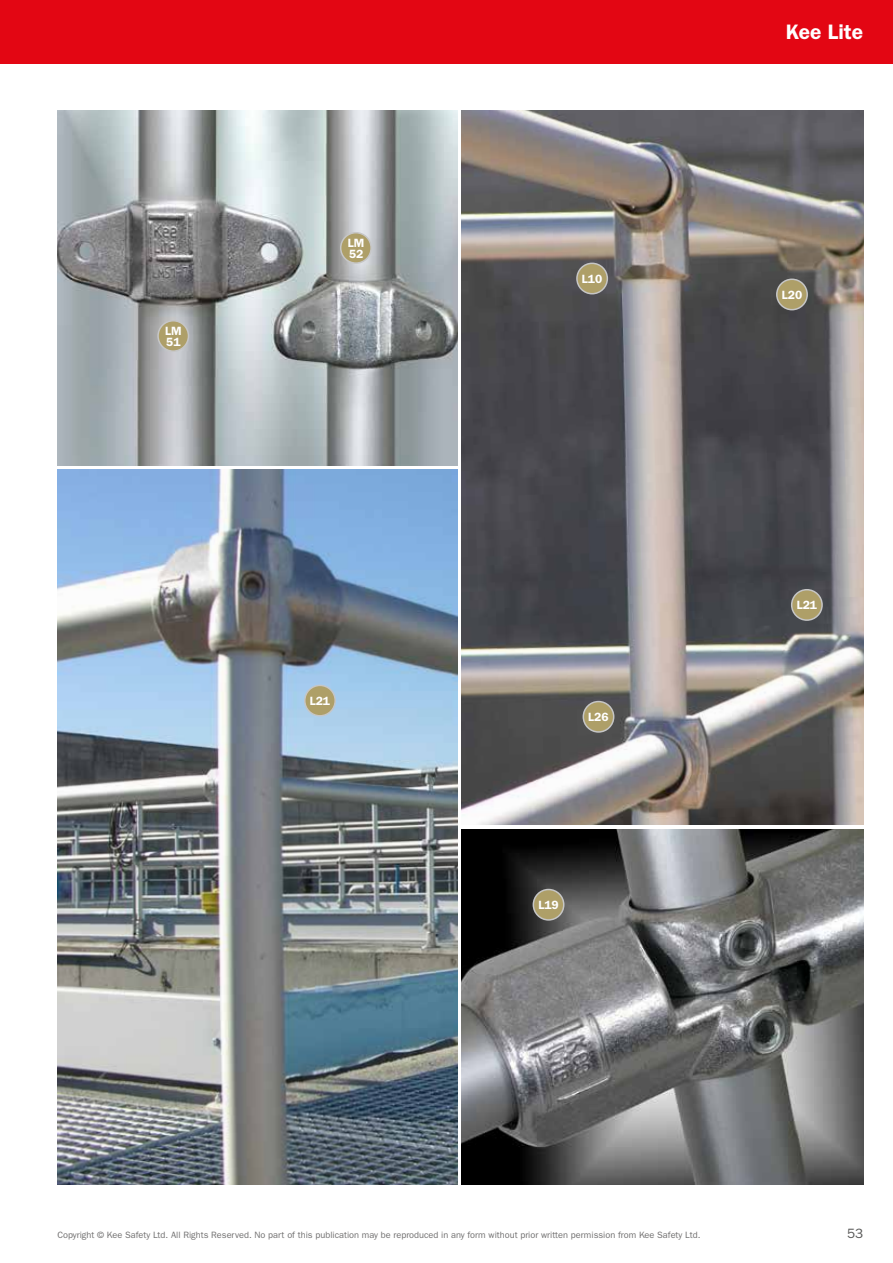
<style>
.page{position:relative;width:893px;height:1263px;background:#fff}
.page>*{position:absolute;margin:0;border:0;box-sizing:border-box;transform-origin:0 0}
.t1{font:600 21px "ITC Franklin Gothic Std";color:#fff}
.t2{font:13.5px "ITC Franklin Gothic Std";color:#575756}
.t3{font:600 12px/10.5px "ITC Franklin Gothic Std";color:#fff}
.t4{font:9.15px "ITC Franklin Gothic Std";color:#706f6f}
</style>
<div class="page">
<div style="left:0;top:0;width:893px;height:64px;background:#e30613"></div>
<img style="left:57px;top:111px;width:400px;height:355px">
<img style="left:461px;top:111px;width:402px;height:713px">
<img style="left:57px;top:470px;width:400px;height:714px">
<img style="left:461px;top:829px;width:402px;height:355px">
<div style="left:305px;top:685px;width:30px;height:31px;background:#ae9f68;border-radius:50%"></div>
<div style="left:304px;top:685px;width:32px;height:31px;border:2px solid #c6c6c6;border-radius:50%"></div>
<div style="left:583px;top:701px;width:31px;height:31px;background:#ae9f68;border-radius:50%"></div>
<div style="left:583px;top:701px;width:31px;height:32px;border:2px solid #c6c6c6;border-radius:50%"></div>
<div style="left:533px;top:889px;width:31px;height:31px;background:#ae9f68;border-radius:50%"></div>
<div style="left:533px;top:889px;width:31px;height:32px;border:2px solid #c6c6c6;border-radius:50%"></div>
<div style="left:777px;top:279px;width:30px;height:31px;background:#ae9f68;border-radius:50%"></div>
<div style="left:776px;top:279px;width:32px;height:31px;border:2px solid #c6c6c6;border-radius:50%"></div>
<div style="left:792px;top:590px;width:30px;height:30px;background:#ae9f68;border-radius:50%"></div>
<div style="left:791px;top:589px;width:32px;height:32px;border:2px solid #c6c6c6;border-radius:50%"></div>
<div style="left:577px;top:263px;width:30px;height:31px;background:#ae9f68;border-radius:50%"></div>
<div style="left:576px;top:263px;width:32px;height:31px;border:2px solid #c6c6c6;border-radius:50%"></div>
<div style="left:158px;top:321px;width:30px;height:30px;background:#ae9f68;border-radius:50%"></div>
<div style="left:157px;top:320px;width:32px;height:32px;border:2px solid #c6c6c6;border-radius:50%"></div>
<div style="left:341px;top:233px;width:30px;height:30px;background:#ae9f68;border-radius:50%"></div>
<div style="left:340px;top:232px;width:32px;height:32px;border:2px solid #c6c6c6;border-radius:50%"></div>
<h3 class="t3" style="left:165px;top:326px;width:18px">LM<br>51</h3>
<h3 class="t3" style="left:348px;top:238px;width:18px">LM<br>52</h3>
<h3 class="t3" style="left:310px;top:695px;width:22px">L21</h3>
<h3 class="t3" style="left:582px;top:273px;width:22px">L10</h3>
<h3 class="t3" style="left:588px;top:712px;width:22px">L26</h3>
<h3 class="t3" style="left:538px;top:900px;width:22px">L19</h3>
<h1 class="t1" style="left:786px;top:19px;width:79px">Kee Lite</h1>
<h3 class="t3" style="left:782px;top:289px;width:22px">L20</h3>
<h3 class="t3" style="left:797px;top:600px;width:22px">L21</h3>
<p class="t4" style="left:57px;top:1229px;width:644px">Copyright © Kee Safety Ltd. All Rights Reserved. No part of this publication may be reproduced in any form without prior written permission from Kee Safety Ltd.</p>
<h2 class="t2" style="left:847px;top:1226px;width:18px">53</h2>
</div>
